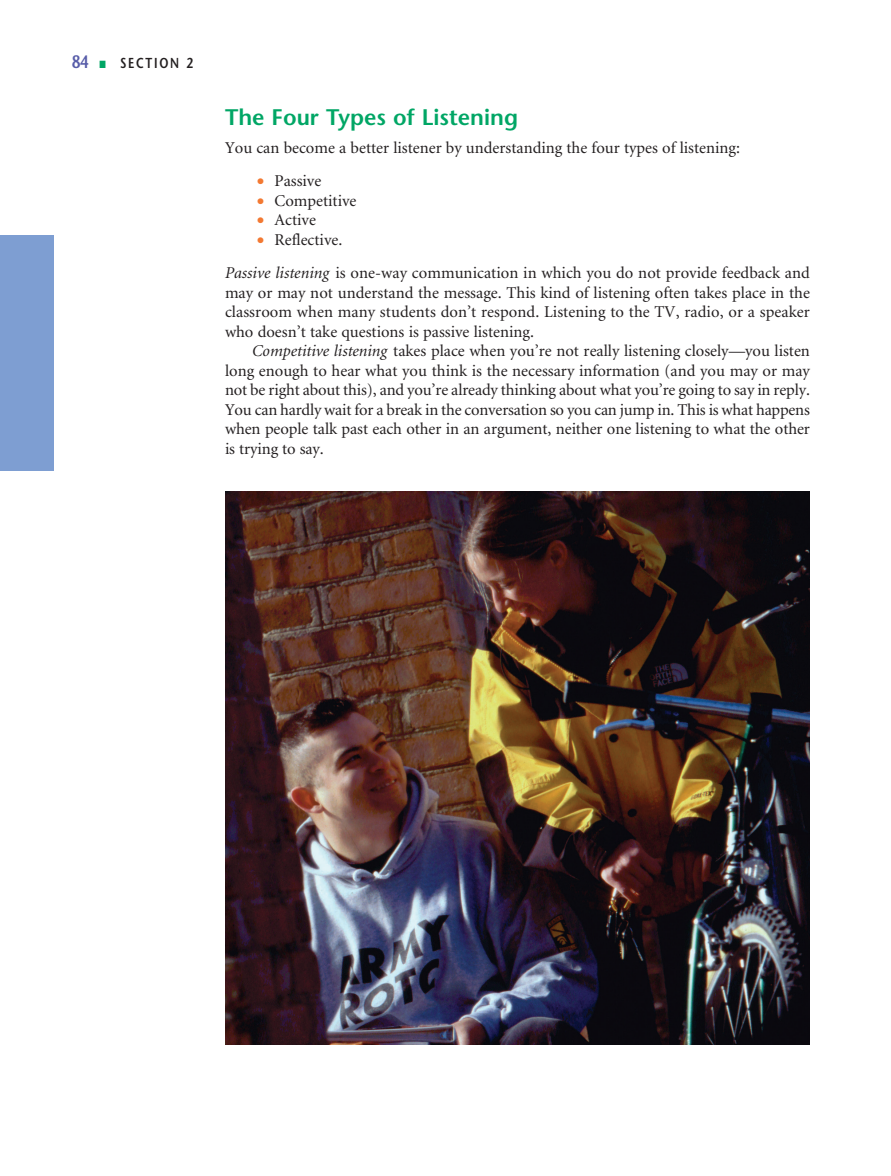
<style>
.page{position:relative;width:891px;height:1176px;background:#fff}
.page>*{position:absolute;margin:0;border:0;box-sizing:border-box;transform-origin:0 0}
.t1{font:600 22.5px "Stone Sans";color:#00a665}
.t2{font:16.5px/19.5px "Minion";color:#231f20;text-align:justify}
.t3{font:600 14.4px "Stone Sans";letter-spacing:.15em;color:#231f20;scale:.8 1}
.s1{font-size:18px;color:#585da9}
.s2{color:#00a665}
.s3{font-family:"Stone Sans";color:#f37932}
.s4{font-style:italic}
</style>
<div class="page">
<img style="left:0;top:235px;width:810px;height:810px">
<p class="t3" style="left:72px;top:57px;width:153px"><span class="s1">84</span> <span class="s2">■</span> SECTION 2</p>
<h1 class="t1" style="left:225px;top:108px;width:295px">The Four Types of Listening</h1>
<p class="t2" style="left:225px;top:140px;width:517px">You can become a better listener by understanding the four types of listening:</p>
<p class="t2" style="left:256px;top:173px;width:66px"><span class="s3">•</span> Passive</p>
<p class="t2" style="left:256px;top:192px;width:102px"><span class="s3">•</span> Competitive</p>
<p class="t2" style="left:256px;top:212px;width:61px"><span class="s3">•</span> Active</p>
<p class="t2" style="left:225px;top:224px;width:587px;line-height:33px;text-indent:32px"><span class="s3">•</span> Reflective.<br><span class="s4">Passive listening</span> is one-way communication in which you do not provide feedback and</p>
<p class="t2" style="left:225px;top:284px;width:586px">may or may not understand the message. This kind of listening often takes place in the classroom when many students don’t respond. Listening to the TV, radio, or a speaker who doesn’t take questions is passive listening.</p>
<p class="t2" style="left:225px;top:342px;width:587px;text-indent:27px"><span class="s4">Competitive listening</span> takes place when you’re not really listening closely—you listen long enough to hear what you think is the necessary information (and you may or may not be right about this), and you’re already thinking about what you’re going to say in reply.<br>You can hardly wait for a break in the conversation so you can jump in. This is what happens when people talk past each other in an argument, neither one listening to what the other is trying to say.</p>
</div>
